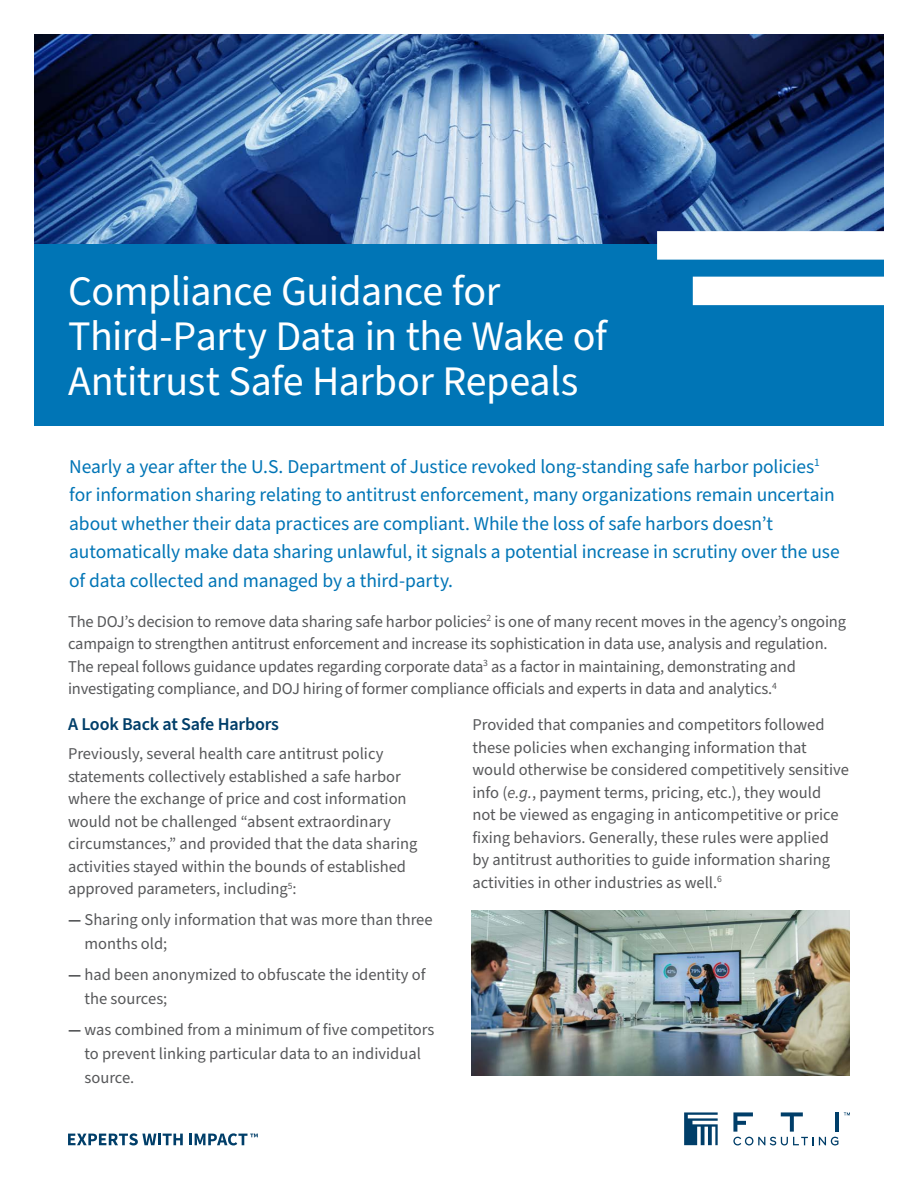
<style>
.page{position:relative;width:918px;height:1188px;background:#fff}
.page>*{position:absolute;margin:0;border:0;box-sizing:border-box;transform-origin:0 0}
.Headline{font:42px/45px "Source Sans Pro";letter-spacing:-.015em;color:#fff}
.Intro{font:19.5px/28.5px "Source Sans Pro";letter-spacing:-.01em;color:#0075b6}
.Subhead_L1_-_MAIN{font:600 18px "Source Sans Pro";letter-spacing:-.01em;color:#003e69}
.Body_Copy{font:16.5px/22.5px "Source Sans Pro";color:#57585a}
.Body_Copy_copy{font:16.5px/24px "Source Sans Pro";letter-spacing:-.01em;color:#57585a}
.s1{font-weight:700}
.s2{font-style:italic}
</style>
<div class="page">
<svg style="left:68px;top:1133px;width:115px;height:12px"></svg>
<svg style="left:189px;top:1133px;width:69px;height:12px"></svg>
<svg style="left:684px;top:1112px;width:34px;height:33px"></svg>
<svg style="left:844px;top:1112px;width:6px;height:3px"></svg>
<hr style="left:835px;top:1112px;width:4px;height:20px;background:#003e69">
<svg style="left:733px;top:1112px;width:105px;height:33px"></svg>
<img style="left:34px;top:34px;width:850px;height:211px">
<div style="left:34px;top:245px;width:850px;height:181px;background:#0075b6"></div>
<div style="left:657px;top:231px;width:229px;height:29px;background:#fff"></div>
<div style="left:693px;top:277px;width:193px;height:28px;background:#fff"></div>
<img style="left:472px;top:910px;width:378px;height:166px">
<p class="Headline" style="left:68px;top:270px;width:541px">Compliance Guidance for<br>Third-Party Data in the Wake of<br>Antitrust Safe Harbor Repeals</p>
<p class="Intro" style="left:69px;top:453px;width:772px">Nearly a year after the U.S. Department of Justice revoked long-standing safe harbor policies<sup>1 </sup>for information sharing relating to antitrust enforcement, many organizations remain uncertain about whether their data practices are compliant. While the loss of safe harbors doesn’t automatically make data sharing unlawful, it signals a potential increase in scrutiny over the use of data collected and managed by a third-party.</p>
<p class="Body_Copy_copy" style="left:68px;top:610px;width:780px;line-height:22.5px">The DOJ’s decision to remove data sharing safe harbor policies<sup>2</sup> is one of many recent moves in the agency’s ongoing campaign to strengthen antitrust enforcement and increase its sophistication in data use, analysis and regulation.<br>The repeal follows guidance updates regarding corporate data<sup>3</sup> as a factor in maintaining, demonstrating and investigating compliance, and DOJ hiring of former compliance officials and experts in data and analytics.<sup>4</sup></p>
<p class="Subhead_L1_-_MAIN" style="left:68px;top:712px;width:213px">A Look Back at Safe Harbors</p>
<p class="Body_Copy" style="left:68px;top:743px;width:351px">Previously, several health care antitrust policy statements collectively established a safe harbor where the exchange of price and cost information would not be challenged “absent extraordinary circumstances,” and provided that the data sharing activities stayed within the bounds of established approved parameters, including<sup>5</sup>:</p>
<p class="Body_Copy_copy" style="left:85px;top:908px;width:350px;text-indent:-16px"><span class="s1">—</span> Sharing only information that was more than three months old;</p>
<p class="Body_Copy_copy" style="left:85px;top:963px;width:343px;text-indent:-16px"><span class="s1">—</span> had been anonymized to obfuscate the identity of the sources;</p>
<p class="Body_Copy_copy" style="left:85px;top:1018px;width:351px;text-indent:-16px"><span class="s1">—</span> was combined from a minimum of five competitors to prevent linking particular data to an individual source.</p>
<p class="Body_Copy" style="left:472px;top:714px;width:378px">Provided that companies and competitors followed these policies when exchanging information that would otherwise be considered competitively sensitive info (<span class="s2">e.g.</span>, payment terms, pricing, etc.), they would<br>not be viewed as engaging in anticompetitive or price fixing behaviors. Generally, these rules were applied by antitrust authorities to guide information sharing activities in other industries as well.<sup>6</sup></p>
</div>
